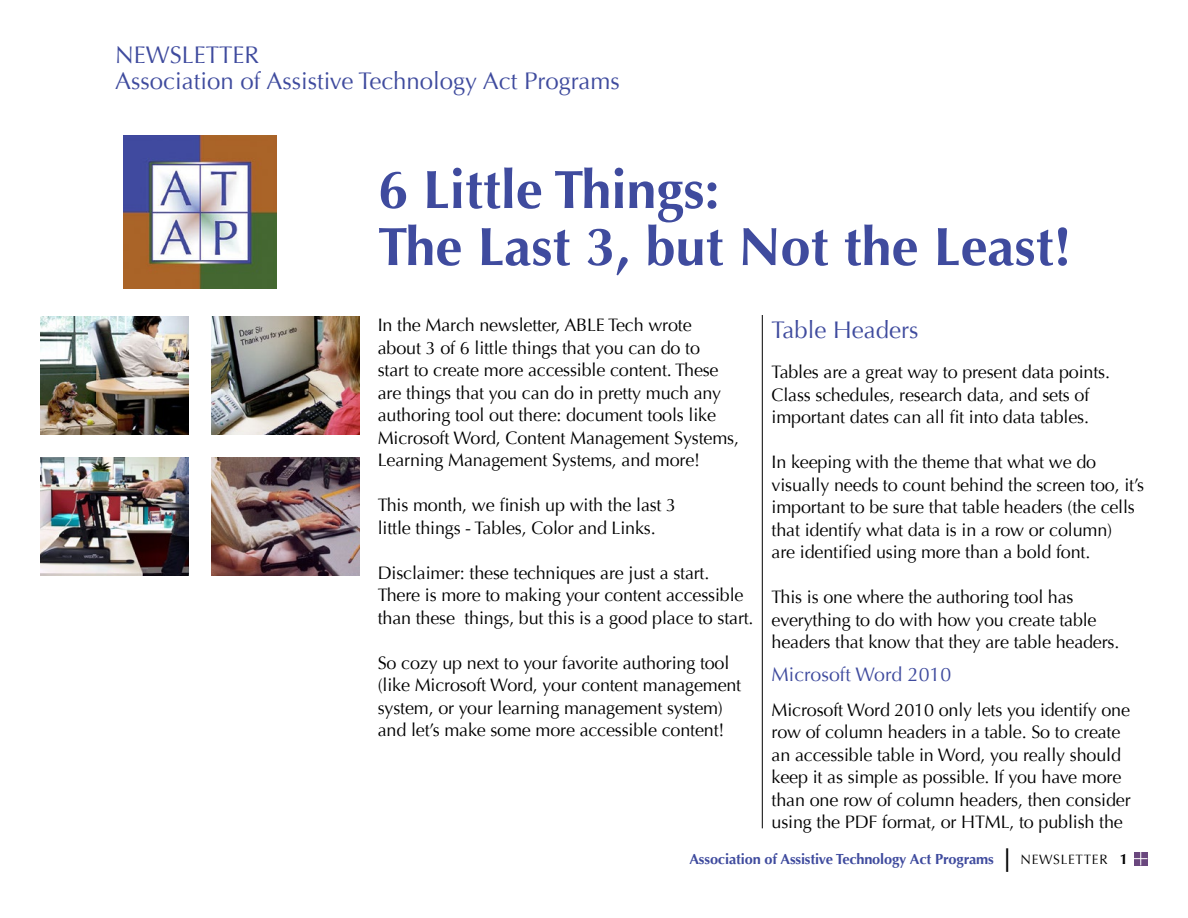
<style>
.page{position:relative;width:1188px;height:918px;background:#fff}
.page>*{position:absolute;margin:0;border:0;box-sizing:border-box;transform-origin:0 0}
.t1{font:700 54px/57px "Optima";color:#3f4b9e}
.H1-Eyebrow{font:24px "Optima";color:#3f4b9e}
.t2{font:19.5px "Optima";color:#3f4b9e}
.t3{font:18px/22.5px "Optima";letter-spacing:-.01em;color:#000}
.t4{font:700 14.55px "Optima";letter-spacing:-.01em;color:#3f4b9e}
.s1{font-size:23.55px;color:#000}
.s2{font-weight:400;font-size:13.5px;color:#000}
.s3{color:#000}
</style>
<div class="page">
<svg style="left:1134px;top:852px;width:14px;height:13px"></svg>
<img style="left:124px;top:135px;width:153px;height:153px">
<img style="left:40px;top:316px;width:148px;height:119px">
<img style="left:211px;top:316px;width:148px;height:119px">
<img style="left:40px;top:458px;width:148px;height:118px">
<img style="left:211px;top:458px;width:148px;height:118px">
<hr style="left:762px;top:315px;width:1px;height:513px;background:#000">
<h1 class="H1-Eyebrow" style="left:115px;top:41px;width:146px">NEWSLETTER</h1>
<h1 class="H1-Eyebrow" style="left:115px;top:67px;width:506px">Association of Assistive Technology Act Programs</h1>
<h2 class="t1" style="left:378px;top:162px;width:695px">6 Little Things:<br>The Last 3, but Not the Least!</h2>
<p class="t3" style="left:378px;top:314px;width:363px">In the March newsletter, ABLE Tech wrote about 3 of 6 little things that you can do to<br>start to create more accessible content. These are things that you can do in pretty much any authoring tool out there: document tools like Microsoft Word, Content Management Systems, Learning Management Systems, and more!</p>
<p class="t3" style="left:378px;top:494px;width:300px">This month, we finish up with the last 3 little things - Tables, Color and Links.</p>
<p class="t3" style="left:378px;top:562px;width:377px">Disclaimer: these techniques are just a start.<br>There is more to making your content accessible than these things, but this is a good place to start.</p>
<p class="t3" style="left:378px;top:652px;width:365px">So cozy up next to your favorite authoring tool (like Microsoft Word, your content management system, or your learning management system) and let’s make some more accessible content!</p>
<h3 class="H1-Eyebrow" style="left:772px;top:316px;width:148px">Table Headers</h3>
<p class="t3" style="left:772px;top:361px;width:340px">Tables are a great way to present data points.<br>Class schedules, research data, and sets of important dates can all fit into data tables.</p>
<p class="t3" style="left:772px;top:451px;width:374px">In keeping with the theme that what we do visually needs to count behind the screen too, it’s important to be sure that table headers (the cells that identify what data is in a row or column)<br>are identified using more than a bold font.</p>
<p class="t3" style="left:772px;top:586px;width:349px">This is one where the authoring tool has everything to do with how you create table headers that know that they are table headers.</p>
<h4 class="t2" style="left:772px;top:663px;width:181px">Microsoft Word 2010</h4>
<p class="t3" style="left:772px;top:698px;width:361px">Microsoft Word 2010 only lets you identify one row of column headers in a table. So to create an accessible table in Word, you really should keep it as simple as possible. If you have more than one row of column headers, then consider using the PDF format, or HTML, to publish the</p>
<p class="t4" style="left:689px;top:851px;width:440px">Association of Assistive Technology Act Programs <span class="s1">|</span> <span class="s2">NEWSLETTER</span> <span class="s3">1</span></p>
</div>
